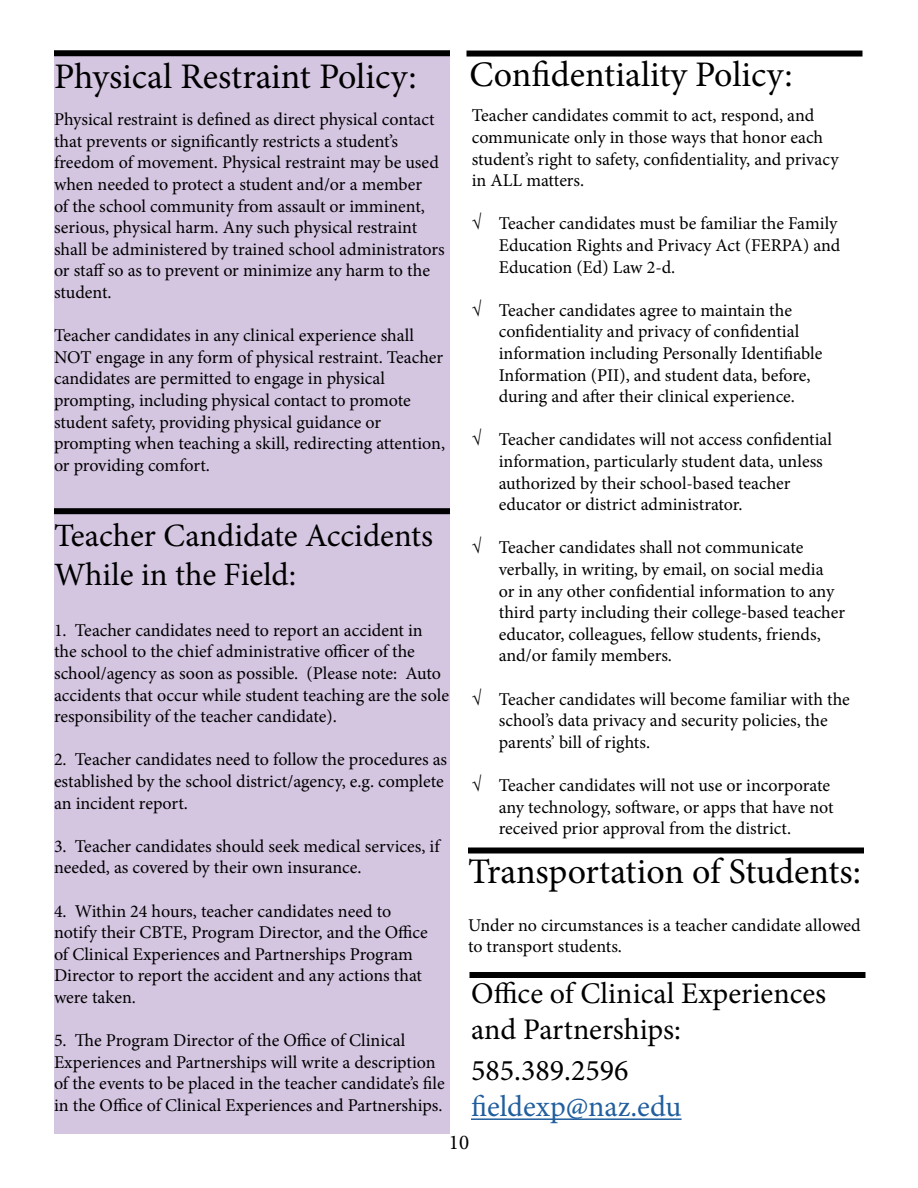
<style>
.page{position:relative;width:918px;height:1188px;background:#fff}
.page>*{position:absolute;margin:0;border:0;box-sizing:border-box;transform-origin:0 0}
.t1{font:36px "Minion Pro";color:#000}
.t2{font:32.55px/39.2px "Minion Pro";color:#000}
.t3{font:30px/36px "Minion Pro";color:#000}
.t4{font:30px "Minion Pro";color:#215e9e}
.t5{font:21px "Minion Pro";color:#000}
.t6{font:18px/21.6px "Minion Pro";color:#000}
</style>
<div class="page">
<div style="left:54px;top:57px;width:396px;height:1077px;background:#d4c5e1"></div>
<div style="left:54px;top:508px;width:396px;height:6px;background:#000"></div>
<div style="left:54px;top:50px;width:396px;height:6px;background:#000"></div>
<div style="left:466px;top:51px;width:396px;height:6px;background:#000"></div>
<div style="left:468px;top:848px;width:396px;height:6px;background:#000"></div>
<div style="left:470px;top:972px;width:396px;height:6px;background:#000"></div>
<hr style="left:471px;top:1118px;width:211px;height:2px;background:#215e9e">
<h1 class="t1" style="left:54px;top:52px;width:364px">Physical Restraint Policy:</h1>
<p class="t6" style="left:54px;top:109px;width:392px">Physical restraint is defined as direct physical contact that prevents or significantly restricts a student’s freedom of movement. Physical restraint may be used when needed to protect a student and/or a member<br>of the school community from assault or imminent, serious, physical harm. Any such physical restraint shall be administered by trained school administrators or staff so as to prevent or minimize any harm to the student.</p>
<p class="t6" style="left:54px;top:325px;width:393px">Teacher candidates in any clinical experience shall NOT engage in any form of physical restraint. Teacher candidates are permitted to engage in physical prompting, including physical contact to promote student safety, providing physical guidance or prompting when teaching a skill, redirecting attention, or providing comfort.</p>
<h2 class="t2" style="left:54px;top:516px;width:381px">Teacher Candidate Accidents<br>While in the Field:</h2>
<p class="t6" style="left:54px;top:619px;width:396px">1. Teacher candidates need to report an accident in the school to the chief administrative officer of the school/agency as soon as possible. (Please note: Auto accidents that occur while student teaching are the sole responsibility of the teacher candidate).</p>
<p class="t6" style="left:54px;top:749px;width:395px">2. Teacher candidates need to follow the procedures as established by the school district/agency, e.g. complete an incident report.</p>
<p class="t6" style="left:54px;top:835px;width:387px">3. Teacher candidates should seek medical services, if needed, as covered by their own insurance.</p>
<p class="t6" style="left:54px;top:900px;width:375px">4. Within 24 hours, teacher candidates need to notify their CBTE, Program Director, and the Office of Clinical Experiences and Partnerships Program Director to report the accident and any actions that were taken.</p>
<p class="t6" style="left:54px;top:1030px;width:392px">5. The Program Director of the Office of Clinical Experiences and Partnerships will write a description of the events to be placed in the teacher candidate’s file in the Office of Clinical Experiences and Partnerships.</p>
<h1 class="t1" style="left:470px;top:50px;width:325px">Confidentiality Policy:</h1>
<p class="t6" style="left:472px;top:105px;width:368px">Teacher candidates commit to act, respond, and communicate only in those ways that honor each student’s right to safety, confidentiality, and privacy in ALL matters.</p>
<p class="t6" style="left:499px;top:213px;width:343px;text-indent:-27px">√ Teacher candidates must be familiar the Family<br>Education Rights and Privacy Act (FERPA) and<br>Education (Ed) Law 2-d.</p>
<p class="t6" style="left:499px;top:299px;width:325px;text-indent:-27px">√ Teacher candidates agree to maintain the confidentiality and privacy of confidential information including Personally Identifiable Information (PII), and student data, before, during and after their clinical experience.</p>
<p class="t6" style="left:499px;top:429px;width:335px;text-indent:-27px">√ Teacher candidates will not access confidential information, particularly student data, unless authorized by their school-based teacher educator or district administrator.</p>
<p class="t6" style="left:499px;top:537px;width:348px;text-indent:-27px">√ Teacher candidates shall not communicate verbally, in writing, by email, on social media<br>or in any other confidential information to any third party including their college-based teacher educator, colleagues, fellow students, friends, and/or family members.</p>
<p class="t6" style="left:499px;top:688px;width:353px;text-indent:-27px">√ Teacher candidates will become familiar with the school’s data privacy and security policies, the parents’ bill of rights.</p>
<p class="t6" style="left:499px;top:775px;width:337px;text-indent:-27px">√ Teacher candidates will not use or incorporate any technology, software, or apps that have not received prior approval from the district.</p>
<h1 class="t1" style="left:468px;top:848px;width:395px">Transportation of Students:</h1>
<p class="t6" style="left:468px;top:914px;width:394px">Under no circumstances is a teacher candidate allowed to transport students.</p>
<h3 class="t3" style="left:471px;top:975px;width:356px">Office of Clinical Experiences and Partnerships:</h3>
<h3 class="t3" style="left:471px;top:1053px;width:159px">585.389.2596</h3>
<h3 class="t4" style="left:471px;top:1087px;width:212px">fieldexp@naz.edu</h3>
<p class="t5" style="left:449px;top:1128px;width:22px">10</p>
</div>
